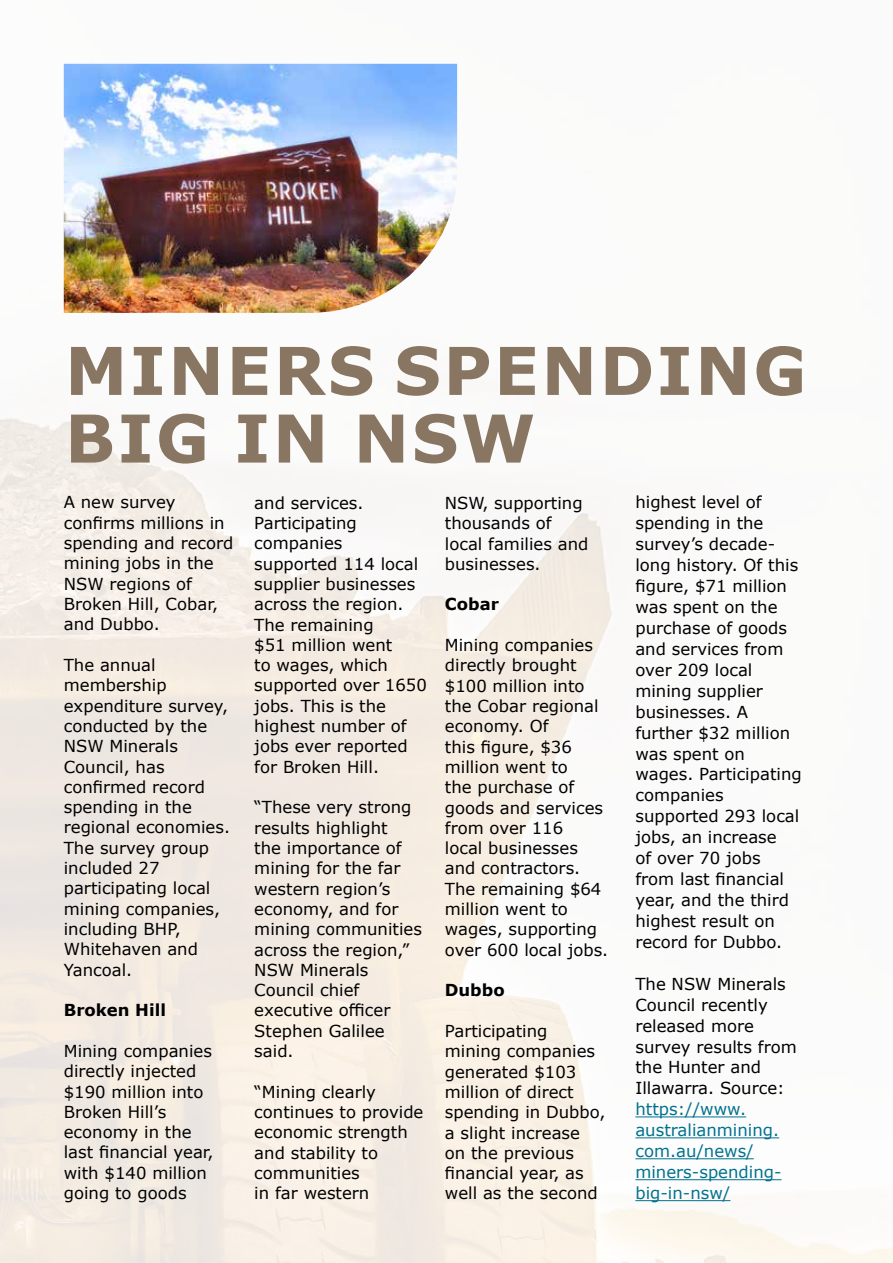
<style>
.page{position:relative;width:893px;height:1263px;background:#fff}
.page>*{position:absolute;margin:0;border:0;box-sizing:border-box;transform-origin:0 0}
.t1{font:700 66px/67.7px "Verdana";letter-spacing:.035em;color:#887662}
.t2{font:16.5px/20.2px "Verdana";color:#000}
.t3{font:16.5px/20.9px "Verdana";color:#00728f}
.t4{font:700 16.5px "Verdana";color:#000}
</style>
<div class="page">
<hr style="left:635px;top:1116px;width:111px;height:1px;background:#00728f">
<hr style="left:635px;top:1137px;width:144px;height:1px;background:#00728f">
<hr style="left:635px;top:1158px;width:119px;height:1px;background:#00728f">
<hr style="left:635px;top:1179px;width:146px;height:1px;background:#00728f">
<hr style="left:635px;top:1200px;width:95px;height:1px;background:#00728f">
<img style="left:64px;top:64px;width:393px;height:249px">
<h1 class="t1" style="left:65px;top:336px;width:743px">MINERS SPENDING<br>BIG IN NSW</h1>
<p class="t2" style="left:64px;top:492px;width:171px">A new survey confirms millions in spending and record mining jobs in the<br>NSW regions of<br>Broken Hill, Cobar, and Dubbo.</p>
<p class="t2" style="left:64px;top:655px;width:168px">The annual membership expenditure survey, conducted by the<br>NSW Minerals<br>Council, has confirmed record spending in the regional economies.<br>The survey group included 27 participating local mining companies, including BHP,<br>Whitehaven and<br>Yancoal.</p>
<p class="t4" style="left:64px;top:998px;width:104px">Broken Hill</p>
<p class="t2" style="left:64px;top:1040px;width:151px">Mining companies directly injected $190 million into<br>Broken Hill’s economy in the last financial year, with $140 million going to goods</p>
<p class="t2" style="left:635px;top:492px;width:168px;line-height:20.9px">highest level of spending in the survey’s decade&shy;long history. Of this figure, $71 million was spent on the purchase of goods and services from over 209 local mining supplier businesses. A further $32 million was spent on wages. Participating companies supported 293 local jobs, an increase<br>of over 70 jobs from last financial year, and the third highest result on record for Dubbo.</p>
<p class="t2" style="left:635px;top:973px;width:163px;line-height:20.9px">The NSW Minerals<br>Council recently released more survey results from the Hunter and<br>Illawarra. Source:</p>
<p class="t3" style="left:635px;top:1099px;width:148px">https://www. australianmining. com.au/news/ miners-spending&shy;big-in-nsw/</p>
<p class="t2" style="left:254px;top:492px;width:174px">and services.<br>Participating companies supported 114 local supplier businesses across the region.<br>The remaining<br>$51 million went<br>to wages, which supported over 1650 jobs. This is the highest number of jobs ever reported for Broken Hill.</p>
<p class="t2" style="left:254px;top:797px;width:169px">“These very strong results highlight<br>the importance of mining for the far western region’s economy, and for mining communities across the region,”<br>NSW Minerals<br>Council chief executive officer<br>Stephen Galilee said.</p>
<p class="t2" style="left:254px;top:1081px;width:171px">“Mining clearly continues to provide economic strength and stability to communities<br>in far western</p>
<p class="t2" style="left:445px;top:493px;width:145px">NSW, supporting thousands of local families and businesses.</p>
<p class="t4" style="left:445px;top:593px;width:56px">Cobar</p>
<p class="t2" style="left:445px;top:635px;width:165px">Mining companies directly brought $100 million into the Cobar regional economy. Of<br>this figure, $36 million went to<br>the purchase of goods and services from over 116<br>local businesses and contractors.<br>The remaining $64 million went to wages, supporting over 600 local jobs.</p>
<p class="t4" style="left:445px;top:979px;width:61px">Dubbo</p>
<p class="t2" style="left:445px;top:1021px;width:162px">Participating mining companies generated $103 million of direct spending in Dubbo, a slight increase<br>on the previous financial year, as well as the second</p>
</div>
